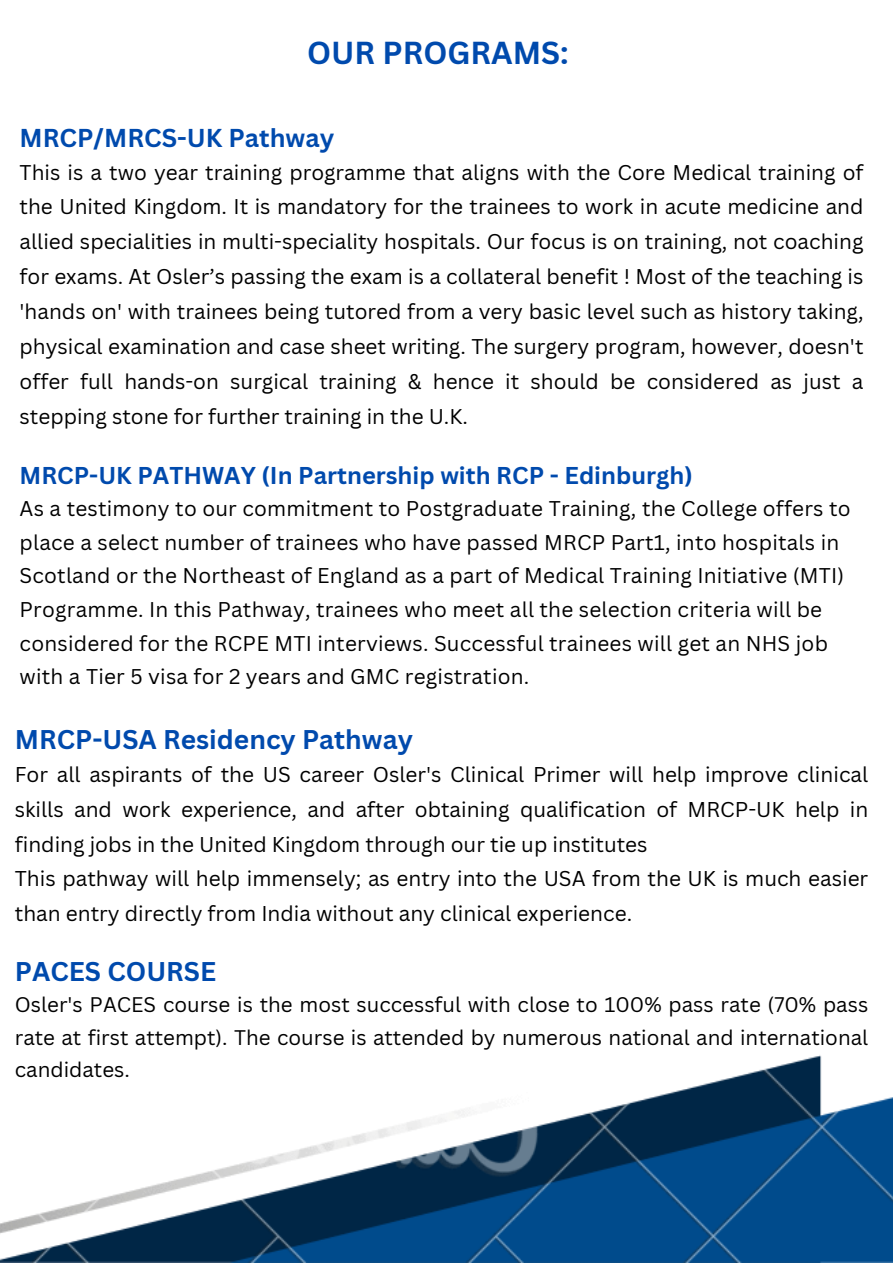
<style>
.page{position:relative;width:893px;height:1264px;background:#fff}
.page>*{position:absolute;margin:0;border:0;box-sizing:border-box;transform-origin:0 0}
.t1{font:700 30.9px "Canva Sans";color:#004aad}
.t2{font:700 26.4px "Canva Sans";color:#004aad}
.t3{font:700 25.2px "Canva Sans";color:#004aad}
.t4{font:700 23.7px "Canva Sans";color:#004aad}
.t5{font:20.85px/34.8px "Canva Sans";color:#000;text-align:justify}
.t6{font:20.7px/34.8px "Canva Sans";letter-spacing:.01em;color:#000;text-align:justify}
.t7{font:20.55px/32.5px "Canva Sans";color:#000;text-align:justify}
</style>
<div class="page">
<img style="left:0;top:1055px;width:892px;height:207px">
<p class="t1" style="left:307px;top:31px;width:263px">OUR PROGRAMS:</p>
<p class="t3" style="left:20px;top:120px;width:316px">MRCP/MRCS-UK Pathway</p>
<p class="t6" style="left:20px;top:154px;width:845px">This is a two year training programme that aligns with the Core Medical training of the United Kingdom. It is mandatory for the trainees to work in acute medicine and allied specialities in multi-speciality hospitals. Our focus is on training, not coaching for exams. At Osler’s passing the exam is a collateral benefit ! Most of the teaching is 'hands on' with trainees being tutored from a very basic level such as history taking, physical examination and case sheet writing. The surgery program, however, doesn't offer full hands-on surgical training &amp; hence it should be considered as just a stepping stone for further training in the U.K.</p>
<p class="t4" style="left:20px;top:459px;width:674px">MRCP-UK PATHWAY (In Partnership with RCP - Edinburgh)</p>
<p class="t6" style="left:20px;top:491px;width:832px;line-height:33.8px;text-align:left">As a testimony to our commitment to Postgraduate Training, the College offers to place a select number of trainees who have passed MRCP Part1, into hospitals in Scotland or the Northeast of England as a part of Medical Training Initiative (MTI)<br>Programme. In this Pathway, trainees who meet all the selection criteria will be considered for the RCPE MTI interviews. Successful trainees will get an NHS job with a Tier 5 visa for 2 years and GMC registration.</p>
<p class="t2" style="left:15px;top:721px;width:399px">MRCP-USA Residency Pathway</p>
<p class="t5" style="left:15px;top:756px;width:854px">For all aspirants of the US career Osler's Clinical Primer will help improve clinical skills and work experience, and after obtaining qualification of MRCP-UK help in finding jobs in the United Kingdom through our tie up institutes</p>
<p class="t5" style="left:15px;top:860px;width:854px">This pathway will help immensely; as entry into the USA from the UK is much easier than entry directly from India without any clinical experience.</p>
<p class="t2" style="left:15px;top:952px;width:203px">PACES COURSE</p>
<p class="t7" style="left:15px;top:987px;width:854px">Osler's PACES course is the most successful with close to 100% pass rate (70% pass rate at first attempt). The course is attended by numerous national and international candidates.</p>
</div>
